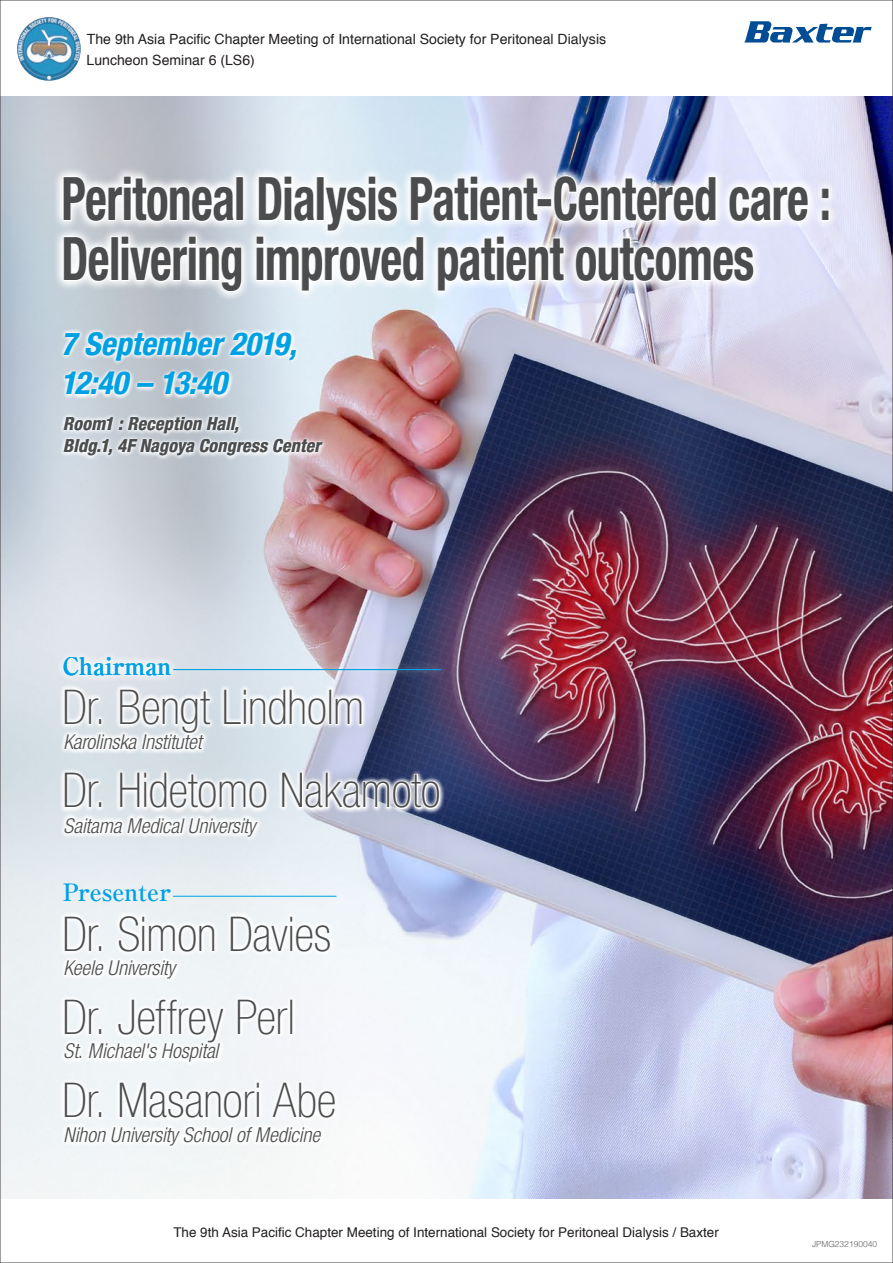
<style>
.page{position:relative;width:893px;height:1263px;background:#fff}
.page>*{position:absolute;margin:0;border:0;box-sizing:border-box;transform-origin:0 0}
.t1{font:700 condensed 60px/60px "Helvetica Neue LT Std";letter-spacing:-.01em;color:#4b4c4d;scale:.79 1}
.t2{font:100 condensed 48px "Helvetica Neue LT Std";letter-spacing:-.005em;color:#4b4c4d}
.t3{font:italic 700 condensed 31.5px/39.5px "Helvetica Neue LT Pro";letter-spacing:.01em;color:#00a1e3}
.t4{font:700 24px "Ryumin Pr 6 N";color:#00a1e3}
.t5{font:italic 300 condensed 20.55px "Helvetica Neue LT Pro";letter-spacing:-.005em;color:#4b4c4d}
.t6{font:italic 700 condensed 18px/22.5px "Helvetica Neue LT Pro";letter-spacing:.015em;color:#4b4c4d}
.t7{font:14.1px/21px "Helvetica";color:#231f20}
.t8{font:13.5px "Helvetica";color:#231f20}
.t9{font:300 8.4px "Helvetica";color:#636366}
</style>
<div class="page">
<img style="left:0;top:0;width:893px;height:1263px">
<p class="t7" style="left:86px;top:29px;width:521px">The 9th Asia Pacific Chapter Meeting of International Society for Peritoneal Dialysis<br>Luncheon Seminar 6 (LS6)</p>
<h1 class="t1" style="left:61px;top:168px;width:976px">Peritoneal Dialysis Patient-Centered care :<br>Delivering improved patient outcomes</h1>
<h3 class="t3" style="left:61px;top:324px;width:237px">7 September 2019,<br>12:40 – 13:40</h3>
<p class="t6" style="left:63px;top:412px;width:259px">Room1 : Reception Hall,<br>Bldg.1, 4F Nagoya Congress Center</p>
<p class="t4" style="left:63px;top:647px;width:110px">Chairman</p>
<h2 class="t2" style="left:62px;top:680px;width:304px">Dr. Bengt Lindholm</h2>
<p class="t5" style="left:63px;top:730px;width:140px">Karolinska Institutet</p>
<h2 class="t2" style="left:62px;top:763px;width:380px">Dr. Hidetomo Nakamoto</h2>
<p class="t5" style="left:63px;top:814px;width:193px">Saitama Medical University</p>
<p class="t4" style="left:63px;top:873px;width:110px">Presenter</p>
<h2 class="t2" style="left:62px;top:907px;width:271px">Dr. Simon Davies</h2>
<p class="t5" style="left:63px;top:956px;width:113px">Keele University</p>
<h2 class="t2" style="left:62px;top:990px;width:234px">Dr. Jeffrey Perl</h2>
<p class="t5" style="left:63px;top:1039px;width:156px">St. Michael's Hospital</p>
<h2 class="t2" style="left:62px;top:1073px;width:276px">Dr. Masanori Abe</h2>
<p class="t5" style="left:63px;top:1122px;width:258px">Nihon University School of Medicine</p>
<p class="t8" style="left:173px;top:1221px;width:547px">The 9th Asia Pacific Chapter Meeting of International Society for Peritoneal Dialysis / Baxter</p>
<p class="t9" style="left:812px;top:1237px;width:66px">JPMG232190040</p>
</div>
